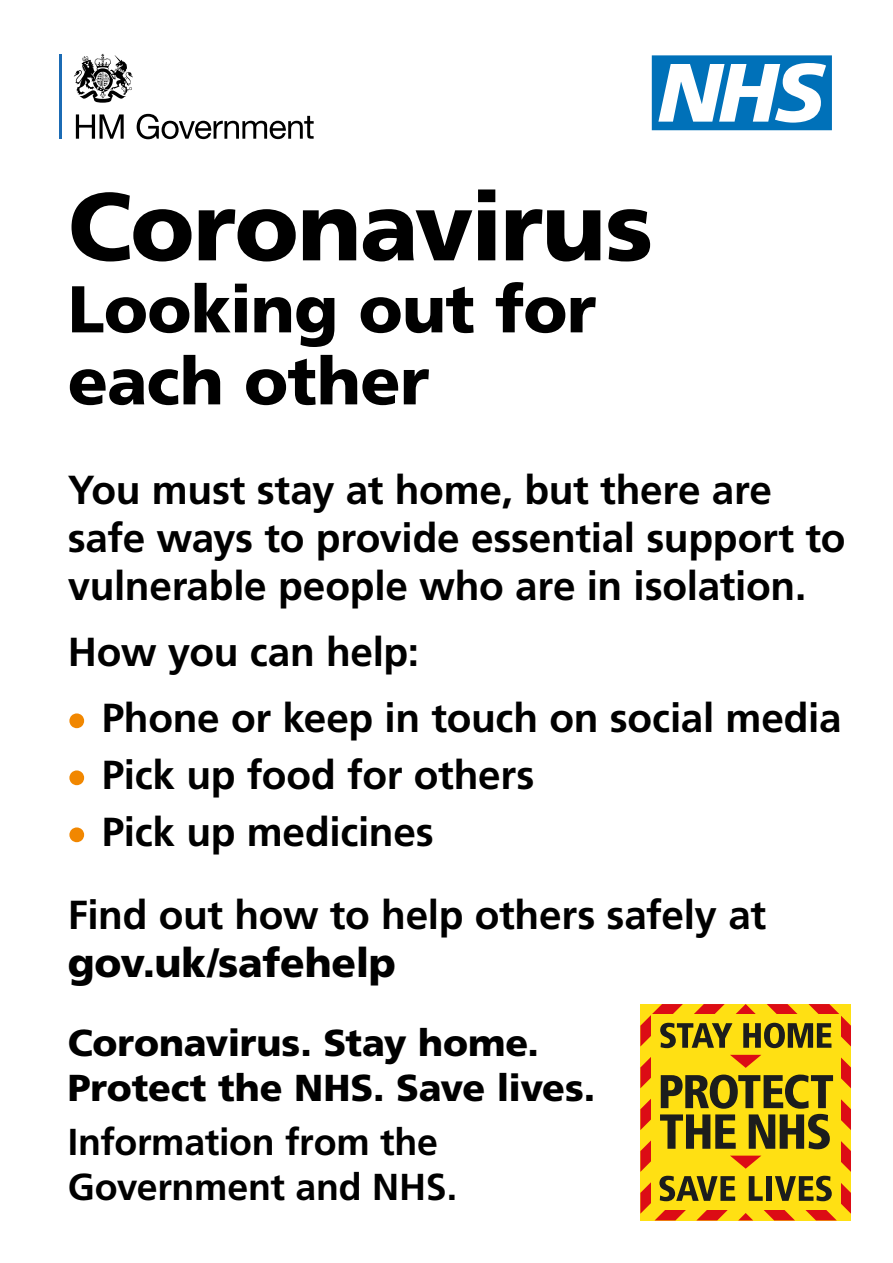
<style>
.page{position:relative;width:893px;height:1263px;background:#fff}
.page>*{position:absolute;margin:0;border:0;box-sizing:border-box;transform-origin:0 0}
.Headling{font:900 96px "Frutiger";letter-spacing:-.015em;color:#000}
.Headling-2{font:900 66px/72px "Frutiger";letter-spacing:-.01em;color:#000}
.Body_18_21_6___doubl{font:700 40.5px/48px "Frutiger";letter-spacing:-.005em;color:#000}
.Body_18_20{font:900 37.5px/45px "Frutiger";letter-spacing:-.005em;color:#000}
.Body_18_20-2{font:700 37.5px/45px "Frutiger";letter-spacing:-.005em;color:#000}
.s1{font-family:"Arial";font-size:51px;color:#f18700}
.s2{font-weight:900}
</style>
<div class="page">
<hr style="left:59px;top:54px;width:3px;height:85px;background:#1b6bb4">
<svg style="left:76px;top:114px;width:48px;height:25px"></svg>
<svg style="left:137px;top:114px;width:177px;height:25px"></svg>
<svg style="left:74px;top:54px;width:59px;height:49px"></svg>
<svg style="left:651px;top:55px;width:181px;height:76px"></svg>
<svg style="left:640px;top:1004px;width:211px;height:216px;background:#c69e15"></svg>
<p class="Headling" style="left:68px;top:169px;width:587px">Coronavirus</p>
<p class="Headling-2" style="left:68px;top:272px;width:530px">Looking out for each other</p>
<p class="Body_18_21_6___doubl" style="left:68px;top:466px;width:779px">You must stay at home, but there are safe ways to provide essential support to vulnerable people who are in isolation.</p>
<p class="Body_18_21_6___doubl" style="left:68px;top:628px;width:353px">How you can help:</p>
<p class="Body_18_21_6___doubl" style="left:68px;top:694px;width:775px"><span class="s1">•</span> Phone or keep in touch on social media</p>
<p class="Body_18_21_6___doubl" style="left:68px;top:751px;width:468px"><span class="s1">•</span> Pick up food for others</p>
<p class="Body_18_21_6___doubl" style="left:68px;top:808px;width:368px"><span class="s1">•</span> Pick up medicines</p>
<p class="Body_18_21_6___doubl" style="left:68px;top:890px;width:700px">Find out how to help others safely at <span class="s2">gov.uk/safehelp</span></p>
<p class="Body_18_20" style="left:68px;top:1020px;width:529px">Coronavirus. Stay home.<br>Protect the NHS. Save lives.</p>
<p class="Body_18_20-2" style="left:68px;top:1119px;width:391px">Information from the<br>Government and NHS.</p>
</div>
